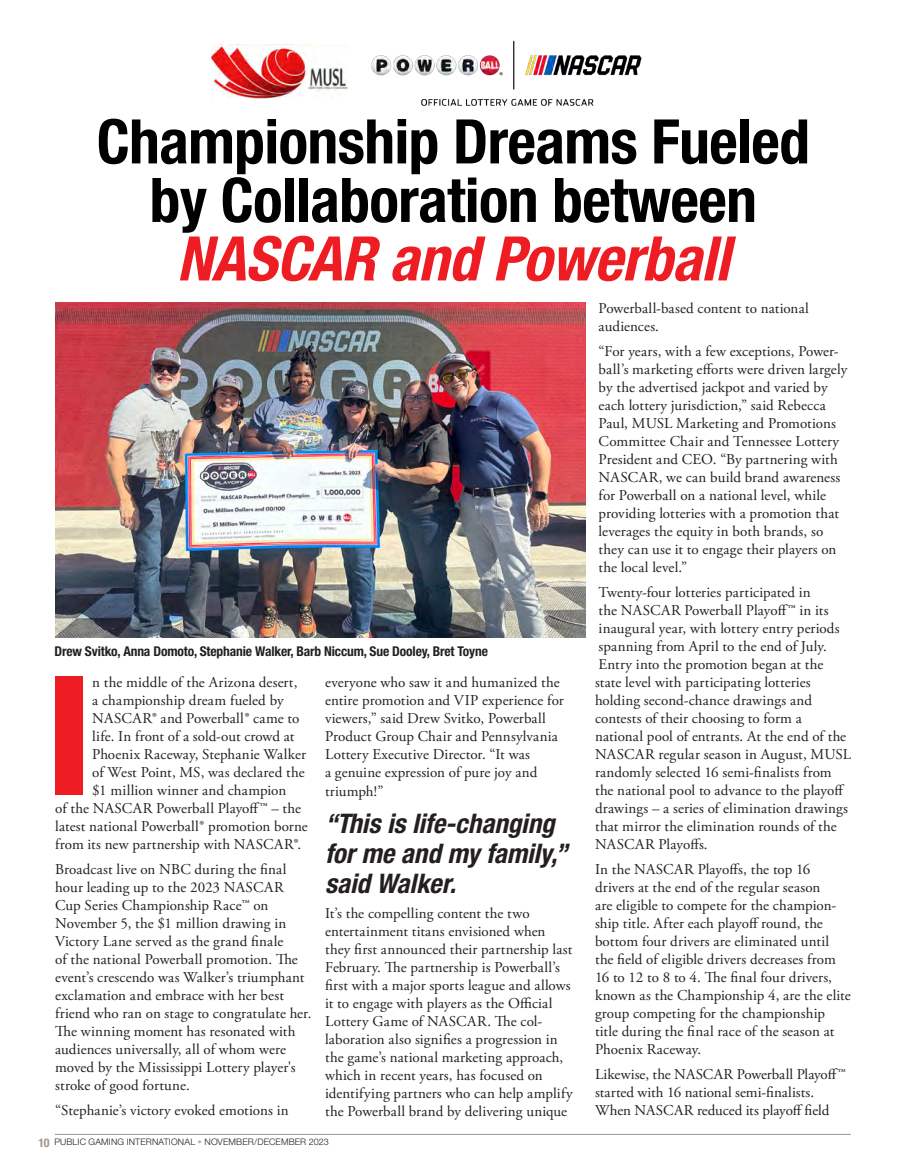
<style>
.page{position:relative;width:905px;height:1175px;background:#fff}
.page>*{position:absolute;margin:0;border:0;box-sizing:border-box;transform-origin:0 0}
.t1{font:800 condensed 166.2px "Helvetica Neue LT Std";color:#ee1d23}
.t2{font:700 condensed 61.5px/58.5px "Helvetica Neue LT Std";letter-spacing:-.01em;color:#000;text-align:center}
.t3{font:italic 700 condensed 27px/30px "Helvetica Neue LT Std";color:#231f20}
.t4{font:15px/18px "Adobe Garamond Pro";letter-spacing:.005em;color:#231f20}
.t5{font:700 condensed 13.5px "Helvetica Neue LT Std";letter-spacing:-.01em;color:#231f20}
.t6{font:300 9px "Helvetica Neue LT Std";letter-spacing:.015em;color:#231f20}
.s1{font-style:italic;color:#ee1d23}
.s2{font-weight:700;font-stretch:condensed;font-size:12px;color:#a19689}
.s3{color:#beb6ad}
</style>
<div class="page">
<hr style="left:55px;top:1134px;width:795px;height:1px;background:#a19689">
<img style="left:55px;top:302px;width:530px;height:335px">
<img style="left:211px;top:45px;width:137px;height:54px">
<img style="left:371px;top:40px;width:271px;height:66px">
<p class="t2" style="left:97px;top:111px;width:714px">Championship Dreams Fueled by Collaboration between<br><span class="s1">NASCAR and Powerball</span></p>
<p class="t5" style="left:54px;top:643px;width:435px">Drew Svitko, Anna Domoto, Stephanie Walker, Barb Niccum, Sue Dooley, Bret Toyne</p>
<p class="t1" style="left:46px;top:633px;width:48px">I</p>
<p class="t4" style="left:92px;top:673px;width:207px">n the middle of the Arizona desert,</p>
<p class="t4" style="left:92px;top:691px;width:193px">a championship dream fueled by</p>
<p class="t4" style="left:92px;top:709px;width:208px">NASCAR® and Powerball® came to</p>
<p class="t4" style="left:92px;top:727px;width:204px">life. In front of a sold-out crowd at</p>
<p class="t4" style="left:92px;top:745px;width:215px">Phoenix Raceway, Stephanie Walker</p>
<p class="t4" style="left:92px;top:763px;width:214px">of West Point, MS, was declared the</p>
<p class="t4" style="left:92px;top:781px;width:195px">$1 million winner and champion</p>
<p class="t4" style="left:55px;top:799px;width:247px">of the NASCAR Powerball Playoff™ – the</p>
<p class="t4" style="left:55px;top:817px;width:254px">latest national Powerball® promotion borne</p>
<p class="t4" style="left:55px;top:835px;width:248px">from its new partnership with NASCAR®.</p>
<p class="t4" style="left:55px;top:860px;width:258px">Broadcast live on NBC during the final hour leading up to the 2023 NASCAR Cup Series Championship Race™ on November 5, the $1 million drawing in Victory Lane served as the grand finale<br>of the national Powerball promotion. The event’s crescendo was Walker’s triumphant exclamation and embrace with her best friend who ran on stage to congratulate her.<br>The winning moment has resonated with audiences universally, all of whom were moved by the Mississippi Lottery player's stroke of good fortune.</p>
<p class="t4" style="left:55px;top:1101px;width:235px">“Stephanie’s victory evoked emotions in</p>
<p class="t4" style="left:325px;top:673px;width:240px">everyone who saw it and humanized the entire promotion and VIP experience for viewers,” said Drew Svitko, Powerball Product Group Chair and Pennsylvania Lottery Executive Director. “It was<br>a genuine expression of pure joy and</p>
<p class="t4" style="left:325px;top:783px;width:60px">triumph!”</p>
<p class="t3" style="left:325px;top:809px;width:244px">“This is life-changing for me and my family,” said Walker.</p>
<p class="t4" style="left:325px;top:904px;width:249px">It’s the compelling content the two entertainment titans envisioned when they first announced their partnership last February. The partnership is Powerball’s first with a major sports league and allows it to engage with players as the Official Lottery Game of NASCAR. The col&shy;laboration also signifies a progression in the game’s national marketing approach, which in recent years, has focused on identifying partners who can help amplify the Powerball brand by delivering unique</p>
<p class="t6" style="left:38px;top:1135px;width:292px"><span class="s2">10</span> PUBLIC GAMING INTERNATIONAL <span class="s3">•</span> NOVEMBER/DECEMBER 2023</p>
<p class="t4" style="left:598px;top:300px;width:212px">Powerball-based content to national audiences.</p>
<p class="t4" style="left:598px;top:343px;width:250px">“For years, with a few exceptions, Power&shy;ball’s marketing efforts were driven largely by the advertised jackpot and varied by each lottery jurisdiction,” said Rebecca Paul, MUSL Marketing and Promotions Committee Chair and Tennessee Lottery President and CEO. “By partnering with NASCAR, we can build brand awareness for Powerball on a national level, while providing lotteries with a promotion that leverages the equity in both brands, so they can use it to engage their players on the local level.”</p>
<p class="t4" style="left:595px;top:583px;width:258px">Twenty-four lotteries participated in<br>the NASCAR Powerball Playoff™ in its inaugural year, with lottery entry periods spanning from April to the end of July.<br>Entry into the promotion began at the<br>state level with participating lotteries holding second-chance drawings and contests of their choosing to form a national pool of entrants. At the end of the NASCAR regular season in August, MUSL randomly selected 16 semi-finalists from the national pool to advance to the playoff drawings – a series of elimination drawings that mirror the elimination rounds of the NASCAR Playoffs.</p>
<p class="t4" style="left:595px;top:860px;width:257px">In the NASCAR Playoffs, the top 16 drivers at the end of the regular season<br>are eligible to compete for the champion&shy;ship title. After each playoff round, the bottom four drivers are eliminated until the field of eligible drivers decreases from 16 to 12 to 8 to 4. The final four drivers, known as the Championship 4, are the elite group competing for the championship title during the final race of the season at Phoenix Raceway.</p>
<p class="t4" style="left:595px;top:1065px;width:252px">Likewise, the NASCAR Powerball Playoff™ started with 16 national semi-finalists.<br>When NASCAR reduced its playoff field</p>
</div>
